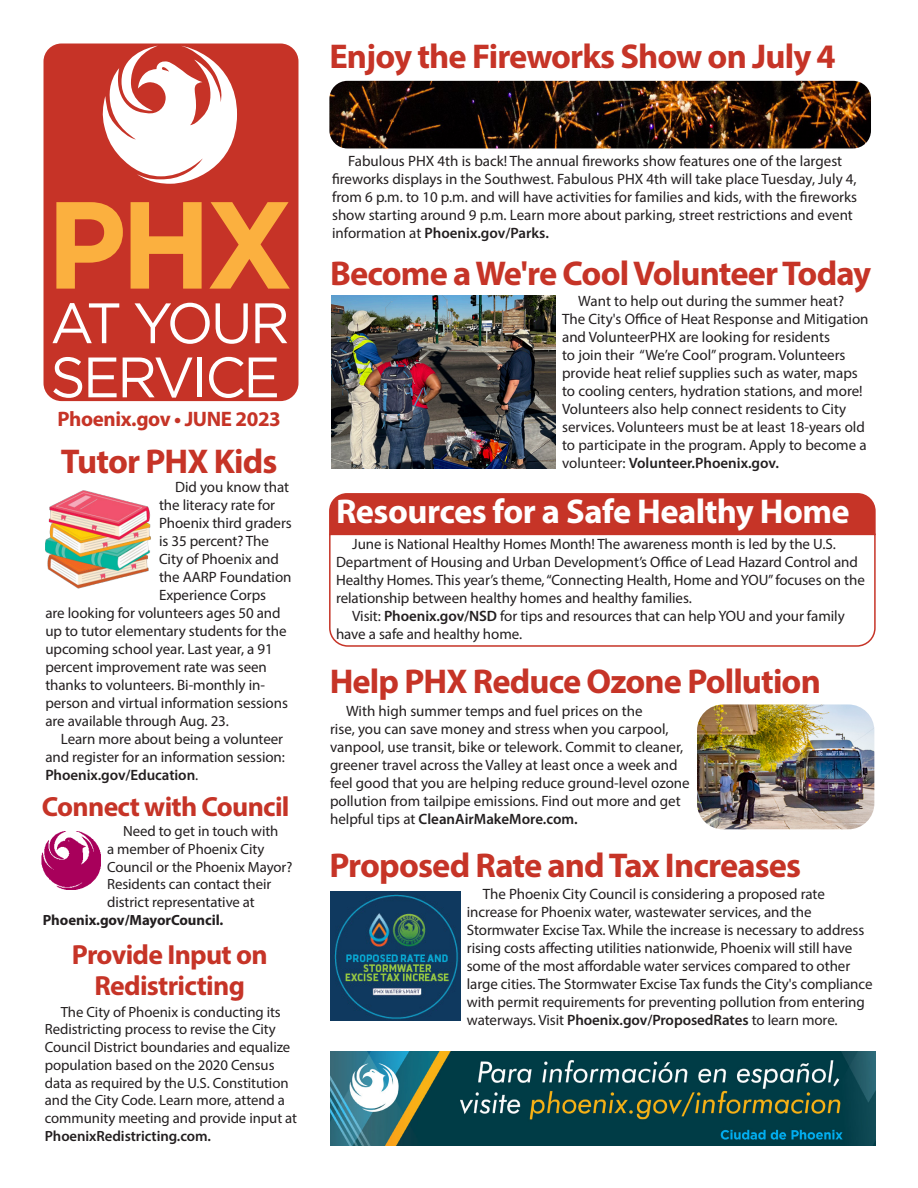
<style>
.page{position:relative;width:918px;height:1188px;background:#fff}
.page>*{position:absolute;margin:0;border:0;box-sizing:border-box;transform-origin:0 0}
.t1{font:700 123.6px "Gotham";color:#fbb03f}
.t2{font:56.85px/54.2px "Gotham";letter-spacing:-.05em;color:#fff}
.Head_1{font:700 34.5px "Myriad Pro";letter-spacing:-.025em;color:#c63427}
.Head_1-2{font:700 34.5px "Myriad Pro";letter-spacing:-.015em;color:#fff}
.Head_1-3{font:700 27.75px/31.5px "Myriad Pro";letter-spacing:-.025em;color:#c63427;text-align:center}
.Dateline_Phoenix_gov{font:700 21px "Myriad Pro";letter-spacing:-.02em;color:#c63427}
.Body{font:15px/18px "Myriad Pro";letter-spacing:-.005em;color:#231f20}
.Body-2{font:600 15px "Myriad Pro";letter-spacing:-.005em;color:#231f20}
.Body-3{font:14.85px/17.7px "Myriad Pro";letter-spacing:-.005em;color:#231f20}
.Body-4{font:700 14.85px "Myriad Pro";letter-spacing:-.005em;color:#231f20}
.s1{font-weight:400}
.s2{font-weight:600}
</style>
<div class="page">
<svg style="left:329px;top:535px;width:547px;height:112px"></svg>
<div style="left:329px;top:493px;width:547px;height:42px;background:#c63427"></div>
<div style="left:44px;top:44px;width:254px;height:357px;background:#c63327"></div>
<svg style="left:102px;top:46px;width:135px;height:138px"></svg>
<img style="left:331px;top:892px;width:129px;height:129px">
<img style="left:697px;top:704px;width:177px;height:125px">
<img style="left:330px;top:1052px;width:546px;height:93px">
<img style="left:45px;top:490px;width:106px;height:99px">
<img style="left:329px;top:81px;width:542px;height:67px">
<img style="left:332px;top:295px;width:223px;height:173px">
<img style="left:42px;top:832px;width:58px;height:57px">
<p class="t1" style="left:46px;top:163px;width:249px">PHX</p>
<p class="t2" style="left:50px;top:295px;width:241px">AT YOUR<br>SERVICE</p>
<p class="Dateline_Phoenix_gov" style="left:58px;top:406px;width:225px">Phoenix.gov • JUNE 2023</p>
<p class="Head_1" style="left:61px;top:439px;width:218px">Tutor PHX Kids</p>
<p class="Body" style="left:175px;top:478px;width:115px">Did you know that</p>
<p class="Body" style="left:159px;top:496px;width:118px">the literacy rate for</p>
<p class="Body" style="left:159px;top:514px;width:134px">Phoenix third graders</p>
<p class="Body" style="left:159px;top:532px;width:111px">is 35 percent? The</p>
<p class="Body" style="left:159px;top:550px;width:121px">City of Phoenix and</p>
<p class="Body" style="left:159px;top:568px;width:134px">the AARP Foundation</p>
<p class="Body" style="left:159px;top:586px;width:109px">Experience Corps</p>
<p class="Body" style="left:45px;top:604px;width:237px">are looking for volunteers ages 50 and</p>
<p class="Body" style="left:45px;top:622px;width:243px">up to tutor elementary students for the</p>
<p class="Body" style="left:45px;top:640px;width:229px">upcoming school year. Last year, a 91</p>
<p class="Body" style="left:45px;top:658px;width:223px">percent improvement rate was seen</p>
<p class="Body" style="left:45px;top:676px;width:221px">thanks to volunteers. Bi-monthly in-</p>
<p class="Body" style="left:45px;top:694px;width:244px">person and virtual information sessions</p>
<p class="Body" style="left:45px;top:712px;width:185px">are available through Aug. 23.</p>
<p class="Body" style="left:61px;top:730px;width:224px">Learn more about being a volunteer</p>
<p class="Body" style="left:45px;top:748px;width:241px">and register for an information session:</p>
<p class="Body-2" style="left:45px;top:766px;width:154px">Phoenix.gov/Education<span class="s1">.</span></p>
<p class="Head_1-3" style="left:42px;top:790px;width:249px">Connect with Council</p>
<p class="Body-3" style="left:123px;top:822px;width:157px">Need to get in touch with</p>
<p class="Body-3" style="left:107px;top:840px;width:159px">a member of Phoenix City</p>
<p class="Body-3" style="left:107px;top:858px;width:187px">Council or the Phoenix Mayor?</p>
<p class="Body-3" style="left:107px;top:875px;width:166px">Residents can contact their</p>
<p class="Body-3" style="left:107px;top:893px;width:149px">district representative at</p>
<p class="Body-4" style="left:43px;top:910px;width:182px">Phoenix.gov/MayorCouncil.</p>
<p class="Head_1-3" style="left:72px;top:938px;width:197px">Provide Input on<br>Redistricting</p>
<p class="Body-3" style="left:45px;top:1003px;width:254px;text-indent:16px">The City of Phoenix is conducting its Redistricting process to revise the City Council District boundaries and equalize population based on the 2020 Census data as required by the U.S. Constitution and the City Code. Learn more, attend a community meeting and provide input at <span class="s2">PhoenixRedistricting.com.</span></p>
<p class="Head_1" style="left:329px;top:34px;width:508px">Enjoy the Fireworks Show on July 4</p>
<p class="Body" style="left:332px;top:151px;width:527px;text-indent:16px">Fabulous PHX 4th is back! The annual fireworks show features one of the largest fireworks displays in the Southwest. Fabulous PHX 4th will take place Tuesday, July 4, from 6 p.m. to 10 p.m. and will have activities for families and kids, with the fireworks show starting around 9 p.m. Learn more about parking, street restrictions and event information at <span class="s2">Phoenix.gov/Parks.</span></p>
<p class="Head_1" style="left:330px;top:251px;width:543px">Become a We're Cool Volunteer Today</p>
<p class="Body" style="left:562px;top:292px;width:308px;text-indent:16px">Want to help out during the summer heat?<br>The City's Office of Heat Response and Mitigation and VolunteerPHX are looking for residents<br>to join their “We’re Cool” program. Volunteers provide heat relief supplies such as water, maps to cooling centers, hydration stations, and more!<br>Volunteers also help connect residents to City services. Volunteers must be at least 18-years old to participate in the program. Apply to become a volunteer: <span class="s2">Volunteer.Phoenix.gov.</span></p>
<p class="Head_1-2" style="left:336px;top:489px;width:515px">Resources for a Safe Healthy Home</p>
<p class="Body" style="left:336px;top:535px;width:530px;text-indent:16px">June is National Healthy Homes Month! The awareness month is led by the U.S.<br>Department of Housing and Urban Development’s Office of Lead Hazard Control and Healthy Homes. This year’s theme, “Connecting Health, Home and YOU” focuses on the relationship between healthy homes and healthy families.</p>
<p class="Body" style="left:336px;top:607px;width:510px;text-indent:16px">Visit: <span class="s2">Phoenix.gov/NSD</span> for tips and resources that can help YOU and your family have a safe and healthy home.</p>
<p class="Head_1" style="left:330px;top:659px;width:493px">Help PHX Reduce Ozone Pollution</p>
<p class="Body" style="left:330px;top:702px;width:361px;text-indent:16px">With high summer temps and fuel prices on the<br>rise, you can save money and stress when you carpool, vanpool, use transit, bike or telework. Commit to cleaner, greener travel across the Valley at least once a week and feel good that you are helping reduce ground-level ozone pollution from tailpipe emissions. Find out more and get helpful tips at <span class="s2">CleanAirMakeMore.com.</span></p>
<p class="Head_1" style="left:329px;top:842px;width:473px">Proposed Rate and Tax Increases</p>
<p class="Body" style="left:467px;top:885px;width:407px;text-indent:16px">The Phoenix City Council is considering a proposed rate increase for Phoenix water, wastewater services, and the Stormwater Excise Tax. While the increase is necessary to address rising costs affecting utilities nationwide, Phoenix will still have some of the most affordable water services compared to other large cities. The Stormwater Excise Tax funds the City's compliance with permit requirements for preventing pollution from entering waterways. Visit <span class="s2">Phoenix.gov/ProposedRates</span> to learn more.</p>
</div>
